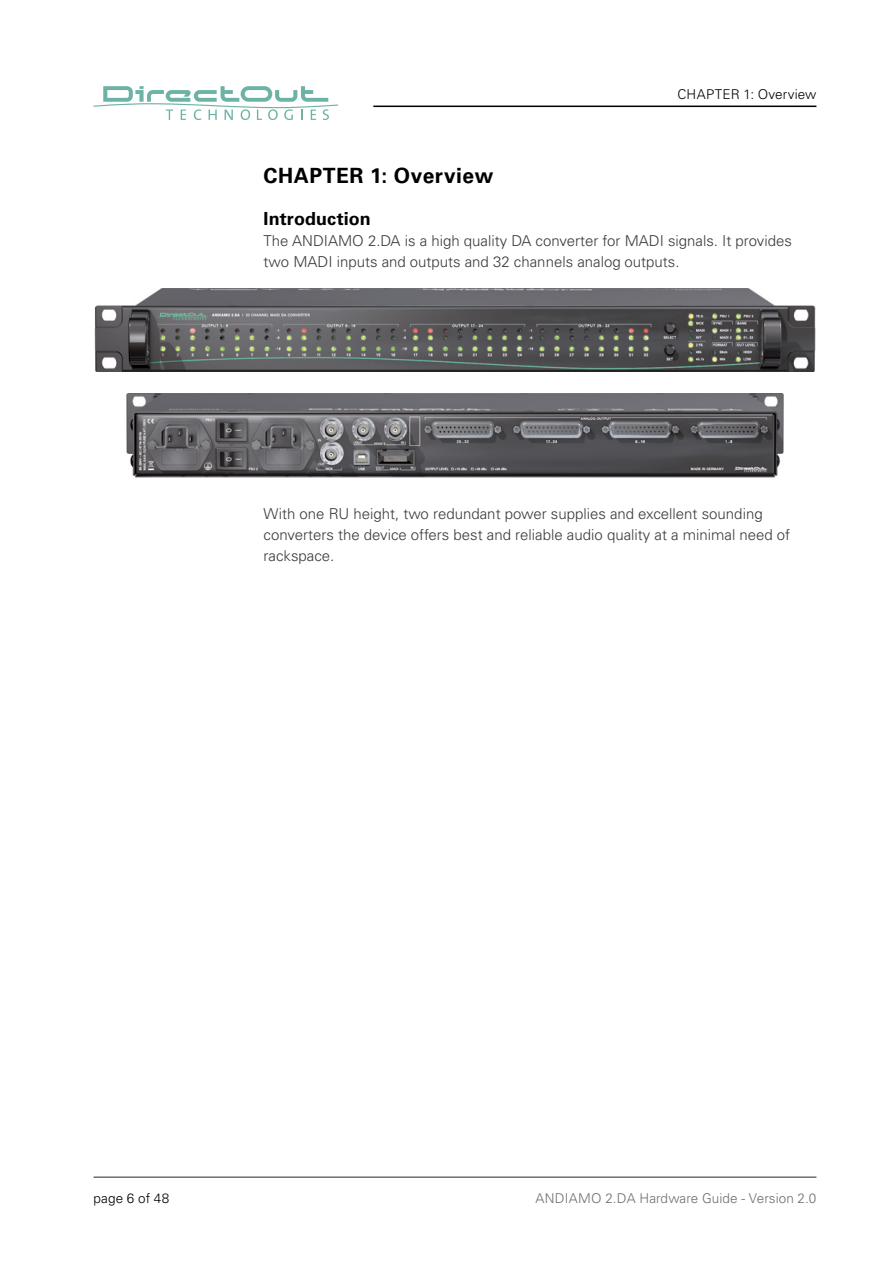
<style>
.page{position:relative;width:893px;height:1263px;background:#fff}
.page>*{position:absolute;margin:0;border:0;box-sizing:border-box;transform-origin:0 0}
.t1{font:700 21px "Univers LT Pro 65";letter-spacing:.025em;color:#000}
.t2{font:700 18px "Univers LT Pro 65";letter-spacing:.005em;color:#000}
.t3{font:300 15px/21px "Univers LT Pro 45";color:#3a3a39}
.t4{font:300 13.5px "Univers LT Pro 45";letter-spacing:.005em;color:#6e6e6e}
.t5{font:300 13.5px "Univers LT Pro 45";letter-spacing:.01em;color:#000}
</style>
<div class="page">
<hr style="left:94px;top:1176px;width:722px;height:2px;background:#6e6e6e">
<hr style="left:373px;top:106px;width:443px;height:1px;background:#000">
<svg style="left:94px;top:86px;width:244px;height:34px"></svg>
<img style="left:94px;top:288px;width:722px;height:84px">
<img style="left:126px;top:393px;width:658px;height:84px">
<p class="t5" style="left:677px;top:86px;width:141px">CHAPTER 1: Overview</p>
<h1 class="t1" style="left:264px;top:163px;width:231px">CHAPTER 1: Overview</h1>
<p class="t2" style="left:264px;top:208px;width:109px">Introduction</p>
<p class="t3" style="left:264px;top:230px;width:530px">The ANDIAMO 2.DA is a high quality DA converter for MADI signals. It provides two MADI inputs and outputs and 32 channels analog outputs.</p>
<p class="t3" style="left:264px;top:503px;width:528px">With one RU height, two redundant power supplies and excellent sounding converters the device offers best and reliable audio quality at a minimal need of rackspace.</p>
<p class="t5" style="left:94px;top:1190px;width:77px">page 6 of 48</p>
<p class="t4" style="left:535px;top:1190px;width:282px">ANDIAMO 2.DA Hardware Guide - Version 2.0</p>
</div>
